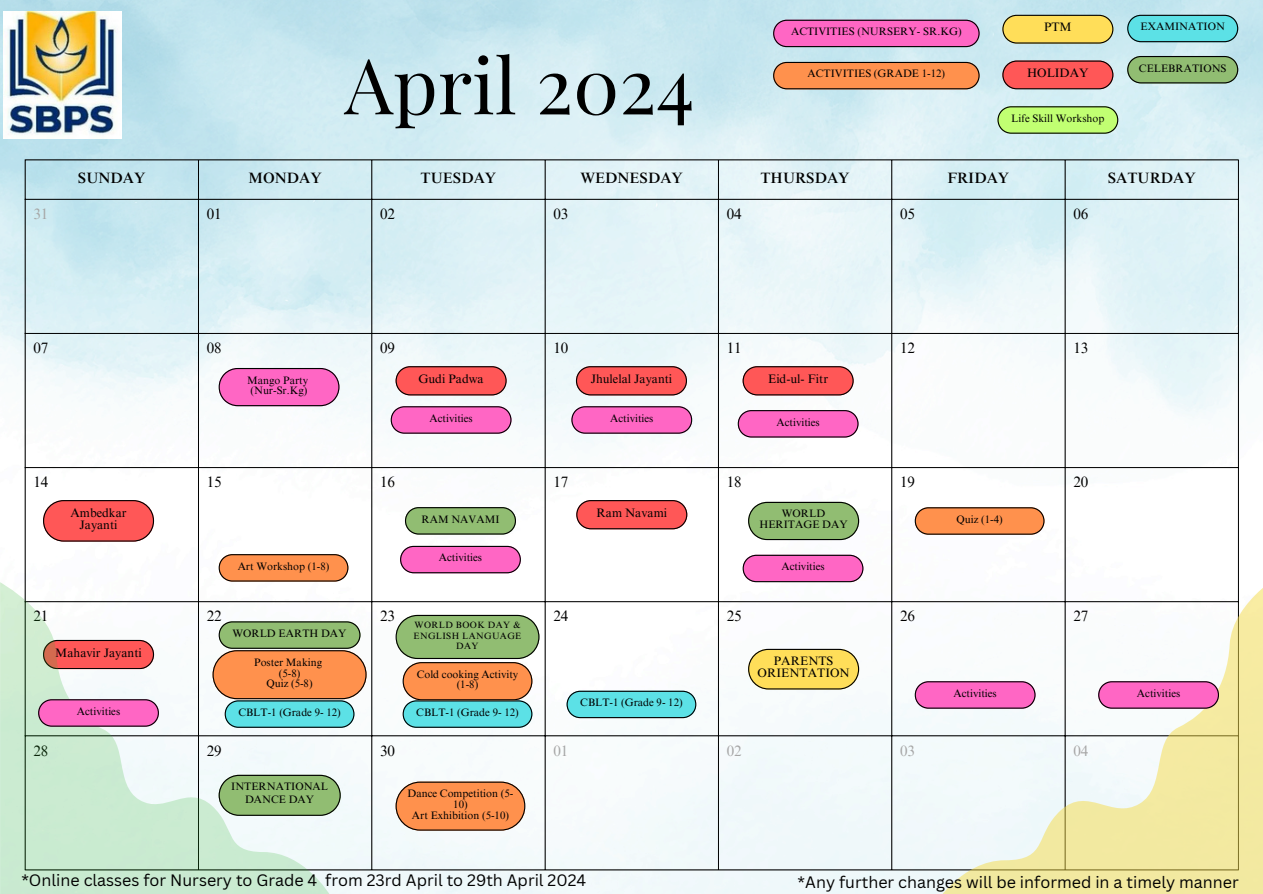
<style>
.page{position:relative;width:1263px;height:894px;background:#fff}
.page>*{position:absolute;margin:0;border:0;box-sizing:border-box;transform-origin:0 0}
.t1{font:77.1px "Playfair Display";color:#000}
.t2{font:16.05px "Canva Sans";color:#000}
.t3{font:15px "Times NRMT Pro";color:#000}
.t4{font:500 15px "Times NRMT Pro";color:#000}
.t5{font:15px "Times NRMT Pro";color:#a6a6a6}
.t6{font:12.3px/12.3px "Times NRMT Pro";color:#000;text-align:center}
.t7{font:10.8px/10.8px "Times NRMT Pro";color:#000;text-align:center}
.t8{font:9.15px/10.6px "Times NRMT Pro";letter-spacing:.04em;color:#000;text-align:center}
</style>
<div class="page">
<img style="left:0;top:0;width:1263px;height:893px">
<hr style="left:25px;top:160px;width:1px;height:709px;background:#000">
<hr style="left:198px;top:160px;width:1px;height:709px;background:#000">
<hr style="left:371px;top:160px;width:1px;height:709px;background:#000">
<hr style="left:545px;top:160px;width:1px;height:709px;background:#000">
<hr style="left:718px;top:160px;width:1px;height:709px;background:#000">
<hr style="left:891px;top:160px;width:1px;height:709px;background:#000">
<hr style="left:1065px;top:160px;width:1px;height:709px;background:#000">
<hr style="left:1238px;top:160px;width:1px;height:709px;background:#000">
<hr style="left:25px;top:159px;width:1214px;height:1px;background:#000">
<hr style="left:25px;top:199px;width:1214px;height:1px;background:#000">
<hr style="left:25px;top:333px;width:1214px;height:1px;background:#000">
<hr style="left:25px;top:467px;width:1214px;height:1px;background:#000">
<hr style="left:25px;top:601px;width:1214px;height:1px;background:#000">
<hr style="left:25px;top:735px;width:1214px;height:1px;background:#000">
<hr style="left:25px;top:869px;width:1214px;height:1px;background:#000">
<svg style="left:743px;top:366px;width:111px;height:29px"></svg>
<svg style="left:43px;top:500px;width:111px;height:41px"></svg>
<svg style="left:576px;top:500px;width:111px;height:29px"></svg>
<svg style="left:405px;top:507px;width:111px;height:27px"></svg>
<svg style="left:748px;top:501px;width:111px;height:39px"></svg>
<svg style="left:0;top:582px;width:330px;height:311px"></svg>
<svg style="left:219px;top:774px;width:122px;height:41px"></svg>
<svg style="left:567px;top:690px;width:129px;height:28px"></svg>
<svg style="left:748px;top:648px;width:111px;height:41px"></svg>
<svg style="left:933px;top:567px;width:330px;height:326px;fill:#f4fafc"></svg>
<svg style="left:1002px;top:60px;width:111px;height:29px"></svg>
<svg style="left:1127px;top:56px;width:111px;height:27px"></svg>
<svg style="left:1002px;top:15px;width:111px;height:29px"></svg>
<svg style="left:1127px;top:15px;width:111px;height:27px"></svg>
<svg style="left:773px;top:62px;width:207px;height:27px"></svg>
<svg style="left:396px;top:614px;width:143px;height:113px"></svg>
<svg style="left:219px;top:554px;width:129px;height:27px"></svg>
<svg style="left:213px;top:621px;width:153px;height:106px"></svg>
<svg style="left:396px;top:781px;width:129px;height:49px"></svg>
<svg style="left:773px;top:20px;width:207px;height:27px"></svg>
<svg style="left:396px;top:366px;width:111px;height:29px"></svg>
<svg style="left:576px;top:366px;width:111px;height:29px"></svg>
<svg style="left:915px;top:507px;width:129px;height:27px"></svg>
<svg style="left:219px;top:368px;width:120px;height:38px"></svg>
<svg style="left:391px;top:406px;width:120px;height:27px"></svg>
<svg style="left:571px;top:406px;width:121px;height:27px"></svg>
<svg style="left:738px;top:410px;width:120px;height:27px"></svg>
<svg style="left:400px;top:545px;width:121px;height:28px"></svg>
<svg style="left:743px;top:554px;width:120px;height:28px"></svg>
<svg style="left:915px;top:681px;width:120px;height:27px"></svg>
<svg style="left:1098px;top:681px;width:121px;height:27px"></svg>
<svg style="left:38px;top:699px;width:121px;height:27px"></svg>
<svg style="left:997px;top:106px;width:121px;height:28px"></svg>
<img style="left:4px;top:12px;width:118px;height:127px">
<h6 class="t1" style="left:344px;top:31px;width:351px">April 2024</h6>
<h6 class="t7" style="left:791px;top:27px;width:172px">ACTIVITIES (NURSERY- SR.KG)</h6>
<h6 class="t7" style="left:807px;top:70px;width:139px">ACTIVITIES (GRADE 1-12)</h6>
<h5 class="t6" style="left:1044px;top:22px;width:29px">PTM</h5>
<h4 class="t7" style="left:1140px;top:23px;width:86px">EXAMINATION</h4>
<h6 class="t6" style="left:1027px;top:68px;width:63px">HOLIDAY</h6>
<h6 class="t7" style="left:1011px;top:114px;width:95px">Life Skill Workshop</h6>
<h6 class="t7" style="left:1139px;top:64px;width:89px">CELEBRATIONS</h6>
<p class="t4" style="left:78px;top:172px;width:69px">SUNDAY</p>
<h1 class="t4" style="left:248px;top:172px;width:75px">MONDAY</h1>
<h5 class="t4" style="left:421px;top:172px;width:77px">TUESDAY</h5>
<h5 class="t4" style="left:580px;top:172px;width:104px">WEDNESDAY</h5>
<h2 class="t4" style="left:760px;top:172px;width:91px">THURSDAY</h2>
<h2 class="t4" style="left:947px;top:172px;width:63px">FRIDAY</h2>
<h6 class="t4" style="left:1108px;top:172px;width:90px">SATURDAY</h6>
<h5 class="t5" style="left:33px;top:208px;width:16px">31</h5>
<h5 class="t3" style="left:207px;top:208px;width:16px">01</h5>
<p class="t3" style="left:380px;top:208px;width:16px">02</p>
<p class="t3" style="left:553px;top:208px;width:16px">03</p>
<p class="t3" style="left:727px;top:208px;width:16px">04</p>
<p class="t3" style="left:900px;top:208px;width:16px">05</p>
<p class="t3" style="left:1073px;top:208px;width:16px">06</p>
<p class="t3" style="left:33px;top:342px;width:16px">07</p>
<p class="t3" style="left:207px;top:342px;width:16px">08</p>
<p class="t3" style="left:380px;top:342px;width:16px">09</p>
<p class="t3" style="left:553px;top:342px;width:16px">10</p>
<p class="t3" style="left:727px;top:342px;width:16px">11</p>
<p class="t3" style="left:900px;top:342px;width:16px">12</p>
<p class="t3" style="left:1073px;top:342px;width:16px">13</p>
<h6 class="t7" style="left:247px;top:375px;width:63px">Mango Party (Nur-Sr.Kg)</h6>
<h6 class="t6" style="left:418px;top:374px;width:67px">Gudi Padwa</h6>
<h6 class="t6" style="left:591px;top:374px;width:83px">Jhulelal Jayanti</h6>
<p class="t6" style="left:768px;top:374px;width:61px">Eid-ul- Fitr</p>
<h4 class="t7" style="left:429px;top:414px;width:45px">Activities</h4>
<h6 class="t7" style="left:610px;top:414px;width:45px">Activities</h6>
<h4 class="t7" style="left:776px;top:418px;width:45px">Activities</h4>
<p class="t3" style="left:33px;top:476px;width:16px">14</p>
<p class="t3" style="left:207px;top:476px;width:16px">15</p>
<p class="t3" style="left:380px;top:476px;width:16px">16</p>
<p class="t3" style="left:553px;top:476px;width:16px">17</p>
<p class="t3" style="left:727px;top:476px;width:16px">18</p>
<p class="t3" style="left:900px;top:476px;width:16px">19</p>
<p class="t3" style="left:1073px;top:476px;width:16px">20</p>
<p class="t6" style="left:70px;top:507px;width:58px">Ambedkar<br>Jayanti</p>
<p class="t6" style="left:596px;top:507px;width:72px">Ram Navami</p>
<p class="t7" style="left:421px;top:514px;width:80px">RAM NAVAMI</p>
<p class="t7" style="left:759px;top:509px;width:90px">WORLD<br>HERITAGE DAY</p>
<h6 class="t7" style="left:238px;top:561px;width:93px">Art Workshop (1-8)</h6>
<h6 class="t7" style="left:439px;top:553px;width:45px">Activities</h6>
<h5 class="t7" style="left:781px;top:562px;width:45px">Activities</h5>
<h4 class="t7" style="left:956px;top:515px;width:48px">Quiz (1-4)</h4>
<p class="t3" style="left:33px;top:610px;width:16px">21</p>
<p class="t3" style="left:207px;top:610px;width:16px">22</p>
<p class="t3" style="left:380px;top:610px;width:16px">23</p>
<p class="t3" style="left:553px;top:610px;width:16px">24</p>
<p class="t3" style="left:727px;top:610px;width:16px">25</p>
<p class="t3" style="left:900px;top:610px;width:16px">26</p>
<p class="t3" style="left:1073px;top:610px;width:16px">27</p>
<p class="t8" style="left:415px;top:620px;width:107px">WORLD BOOK DAY &amp;</p>
<p class="t8" style="left:414px;top:631px;width:109px">ENGLISH LANGUAGE<br>DAY</p>
<p class="t7" style="left:232px;top:629px;width:116px">WORLD EARTH DAY</p>
<p class="t6" style="left:55px;top:647px;width:88px">Mahavir Jayanti</p>
<h5 class="t6" style="left:758px;top:656px;width:94px;line-height:11.9px">PARENTS<br>ORIENTATION</h5>
<p class="t7" style="left:254px;top:657px;width:70px">Poster Making (5-8)<br>Quiz (5-8)</p>
<h5 class="t7" style="left:417px;top:669px;width:103px">Cold cooking Activity (1-8)</h5>
<h6 class="t7" style="left:953px;top:688px;width:45px">Activities</h6>
<h2 class="t7" style="left:1137px;top:688px;width:45px">Activities</h2>
<h6 class="t7" style="left:580px;top:698px;width:104px">CBLT-1 (Grade 9- 12)</h6>
<h6 class="t7" style="left:77px;top:706px;width:45px">Activities</h6>
<h4 class="t7" style="left:238px;top:708px;width:104px">CBLT-1 (Grade 9- 12)</h4>
<h6 class="t7" style="left:416px;top:708px;width:104px">CBLT-1 (Grade 9- 12)</h6>
<p class="t3" style="left:33px;top:744px;width:16px">28</p>
<p class="t3" style="left:207px;top:744px;width:16px">29</p>
<p class="t3" style="left:380px;top:744px;width:16px">30</p>
<p class="t5" style="left:553px;top:744px;width:16px">01</p>
<p class="t5" style="left:727px;top:744px;width:16px">02</p>
<p class="t5" style="left:900px;top:744px;width:16px">03</p>
<p class="t5" style="left:1073px;top:744px;width:16px">04</p>
<h4 class="t7" style="left:231px;top:780px;width:98px;line-height:13.5px">INTERNATIONAL<br>DANCE DAY</h4>
<p class="t7" style="left:408px;top:789px;width:107px">Dance Competition (5-<br>10)<br>Art Exhibition (5-10)</p>
<h6 class="t2" style="left:21px;top:868px;width:566px">*Online classes for Nursery to Grade 4 from 23rd April to 29th April 2024</h6>
<p class="t2" style="left:798px;top:870px;width:443px">*Any further changes will be informed in a timely manner</p>
</div>
